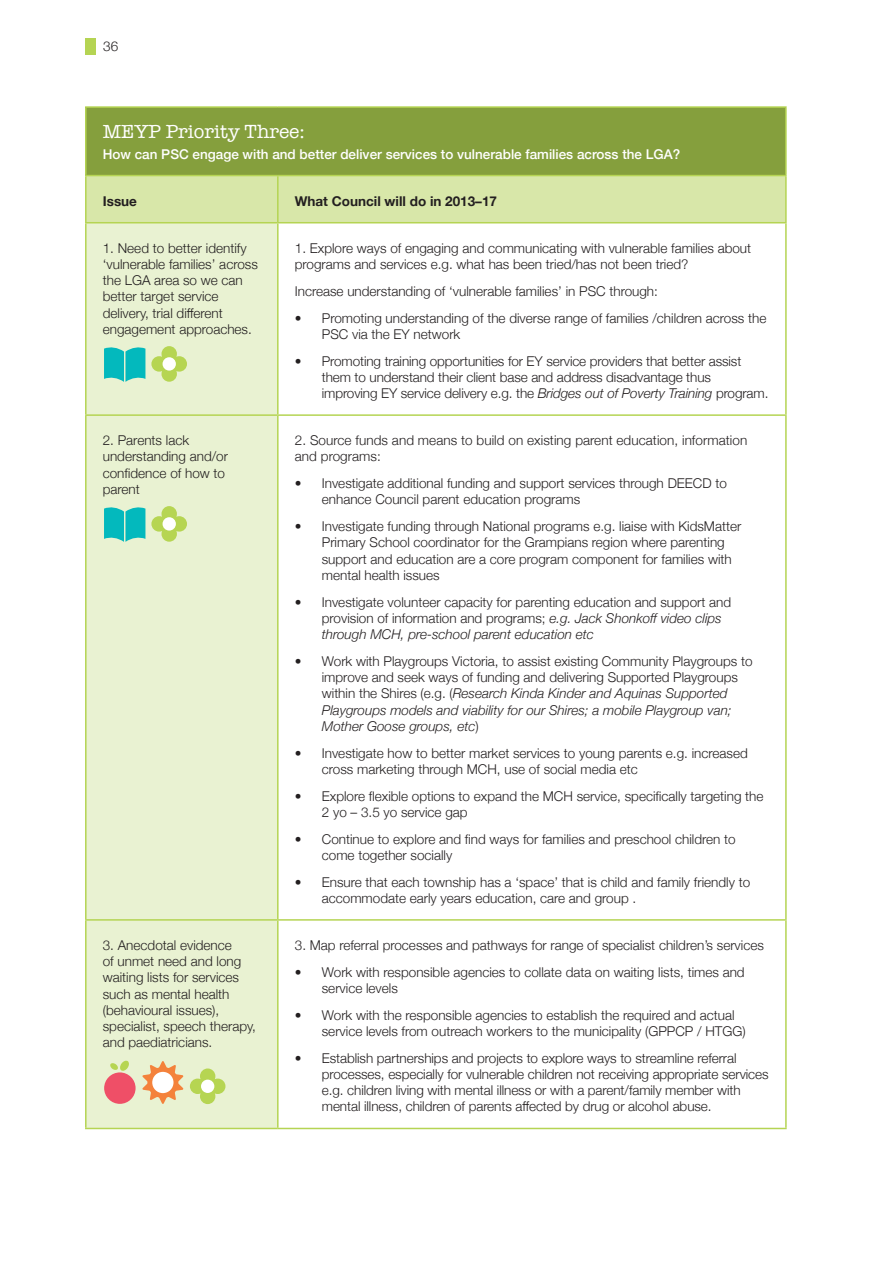
<style>
.page{position:relative;width:893px;height:1263px;background:#fff}
.page>*{position:absolute;margin:0;border:0;box-sizing:border-box;transform-origin:0 0}
.Body{font:19.5px "American Typewriter";color:#fff}
.Body-2{font:300 13.5px/16.2px "Helvetica Neue";color:#231f20}
.Body-3{font:500 13.5px "Helvetica Neue";color:#fff}
.Body-4{font:700 13.5px "Helvetica Neue";color:#231f20}
.s1{font-style:italic}
</style>
<div class="page">
<div style="left:85px;top:38px;width:10px;height:17px;background:#b5d453"></div>
<div style="left:86px;top:107px;width:700px;height:69px;background:#859f3d"></div>
<div style="left:87px;top:176px;width:698px;height:46px;background:#d8e7a9"></div>
<div style="left:87px;top:223px;width:190px;height:905px;background:#e9f2d2"></div>
<hr style="left:85px;top:106px;width:193px;height:2px;background:#b5d453">
<hr style="left:85px;top:108px;width:2px;height:67px;background:#b5d453">
<hr style="left:278px;top:106px;width:509px;height:2px;background:#b5d453">
<hr style="left:785px;top:108px;width:2px;height:67px;background:#b5d453">
<hr style="left:85px;top:175px;width:193px;height:1px;background:#b5d453">
<hr style="left:278px;top:175px;width:509px;height:1px;background:#b5d453">
<hr style="left:785px;top:223px;width:2px;height:191px;background:#b5d453">
<hr style="left:278px;top:414px;width:509px;height:2px;background:#b5d453">
<hr style="left:785px;top:416px;width:2px;height:503px;background:#b5d453">
<hr style="left:278px;top:919px;width:509px;height:2px;background:#b5d453">
<hr style="left:785px;top:921px;width:2px;height:207px;background:#b5d453">
<hr style="left:278px;top:1128px;width:509px;height:1px;background:#b5d453">
<hr style="left:85px;top:176px;width:2px;height:46px;background:#b5d453">
<hr style="left:277px;top:176px;width:2px;height:46px;background:#b5d453">
<hr style="left:785px;top:176px;width:2px;height:46px;background:#b5d453">
<hr style="left:278px;top:222px;width:509px;height:1px;background:#b5d453">
<hr style="left:85px;top:222px;width:193px;height:1px;background:#b5d453">
<hr style="left:85px;top:223px;width:2px;height:191px;background:#b5d453">
<hr style="left:277px;top:223px;width:2px;height:191px;background:#b5d453">
<hr style="left:85px;top:414px;width:193px;height:2px;background:#b5d453">
<hr style="left:85px;top:416px;width:2px;height:503px;background:#b5d453">
<hr style="left:277px;top:416px;width:2px;height:503px;background:#b5d453">
<hr style="left:85px;top:919px;width:193px;height:2px;background:#b5d453">
<hr style="left:85px;top:921px;width:2px;height:207px;background:#b5d453">
<hr style="left:277px;top:921px;width:2px;height:207px;background:#b5d453">
<hr style="left:85px;top:1128px;width:193px;height:1px;background:#b5d453">
<svg style="left:104px;top:346px;width:41px;height:36px"></svg>
<svg style="left:151px;top:346px;width:36px;height:36px"></svg>
<div style="left:163px;top:357px;width:13px;height:14px;background:#fff;border-radius:50%"></div>
<svg style="left:104px;top:506px;width:41px;height:36px"></svg>
<svg style="left:151px;top:506px;width:36px;height:36px"></svg>
<div style="left:163px;top:517px;width:13px;height:14px;background:#fff;border-radius:50%"></div>
<div style="left:104px;top:1072px;width:32px;height:32px;background:#ef4f67;border-radius:50%"></div>
<svg style="left:110px;top:1060px;width:19px;height:11px"></svg>
<svg style="left:142px;top:1061px;width:42px;height:43px"></svg>
<div style="left:152px;top:1072px;width:21px;height:21px;background:#fff;border-radius:50%"></div>
<svg style="left:190px;top:1068px;width:35px;height:36px"></svg>
<div style="left:201px;top:1079px;width:13px;height:14px;background:#fff;border-radius:50%"></div>
<p class="Body-2" style="left:103px;top:38px;width:17px">36</p>
<p class="Body" style="left:103px;top:116px;width:204px">MEYP Priority Three:</p>
<p class="Body-3" style="left:103px;top:143px;width:579px">How can PSC engage with and better deliver services to vulnerable families across the LGA?</p>
<p class="Body-4" style="left:103px;top:190px;width:36px">Issue</p>
<p class="Body-4" style="left:295px;top:190px;width:204px">What Council will do in 2013–17</p>
<p class="Body-2" style="left:103px;top:239px;width:157px">1. Need to better identify ‘vulnerable families’ across the LGA area so we can better target service delivery, trial different engagement approaches.</p>
<p class="Body-2" style="left:295px;top:239px;width:458px">1. Explore ways of engaging and communicating with vulnerable families about programs and services e.g. what has been tried/has not been tried?</p>
<p class="Body-2" style="left:295px;top:282px;width:365px">Increase understanding of ‘vulnerable families’ in PSC through:</p>
<p class="Body-2" style="left:322px;top:309px;width:446px;text-indent:-27px">• Promoting understanding of the diverse range of families /children across the<br>PSC via the EY network</p>
<p class="Body-2" style="left:322px;top:352px;width:448px;text-indent:-27px">• Promoting training opportunities for EY service providers that better assist them to understand their client base and address disadvantage thus improving EY service delivery e.g. the <span class="s1">Bridges out of Poverty Training</span> program.</p>
<p class="Body-2" style="left:103px;top:431px;width:127px">2. Parents lack understanding and/or confidence of how to parent</p>
<p class="Body-2" style="left:295px;top:431px;width:454px">2. Source funds and means to build on existing parent education, information and programs:</p>
<p class="Body-2" style="left:322px;top:475px;width:407px;text-indent:-27px">• Investigate additional funding and support services through DEECD to enhance Council parent education programs</p>
<p class="Body-2" style="left:322px;top:518px;width:421px;text-indent:-27px">• Investigate funding through National programs e.g. liaise with KidsMatter Primary School coordinator for the Grampians region where parenting support and education are a core program component for families with mental health issues</p>
<p class="Body-2" style="left:322px;top:593px;width:411px;text-indent:-27px">• Investigate volunteer capacity for parenting education and support and provision of information and programs; <span class="s1">e.g. Jack Shonkoff video clips through MCH, pre-school parent education etc</span></p>
<p class="Body-2" style="left:322px;top:652px;width:432px;text-indent:-27px">• Work with Playgroups Victoria, to assist existing Community Playgroups to improve and seek ways of funding and delivering Supported Playgroups within the Shires (e.g. (<span class="s1">Research Kinda Kinder and Aquinas Supported Playgroups models and viability for our Shires; a mobile Playgroup van; Mother Goose groups, etc</span>)</p>
<p class="Body-2" style="left:322px;top:744px;width:427px;text-indent:-27px">• Investigate how to better market services to young parents e.g. increased cross marketing through MCH, use of social media etc</p>
<p class="Body-2" style="left:322px;top:787px;width:443px;text-indent:-27px">• Explore flexible options to expand the MCH service, specifically targeting the<br>2 yo – 3.5 yo service gap</p>
<p class="Body-2" style="left:322px;top:830px;width:415px;text-indent:-27px">• Continue to explore and find ways for families and preschool children to come together socially</p>
<p class="Body-2" style="left:322px;top:873px;width:430px;text-indent:-27px">• Ensure that each township has a ‘space’ that is child and family friendly to accommodate early years education, care and group .</p>
<p class="Body-2" style="left:103px;top:936px;width:155px">3. Anecdotal evidence<br>of unmet need and long waiting lists for services such as mental health (behavioural issues), specialist, speech therapy, and paediatricians.</p>
<p class="Body-2" style="left:295px;top:936px;width:470px">3. Map referral processes and pathways for range of specialist children’s services</p>
<p class="Body-2" style="left:322px;top:963px;width:424px;text-indent:-27px">• Work with responsible agencies to collate data on waiting lists, times and service levels</p>
<p class="Body-2" style="left:322px;top:1006px;width:425px;text-indent:-27px">• Work with the responsible agencies to establish the required and actual service levels from outreach workers to the municipality (GPPCP / HTGG)</p>
<p class="Body-2" style="left:322px;top:1049px;width:448px;text-indent:-27px">• Establish partnerships and projects to explore ways to streamline referral processes, especially for vulnerable children not receiving appropriate services e.g. children living with mental illness or with a parent/family member with mental illness, children of parents affected by drug or alcohol abuse.</p>
</div>
